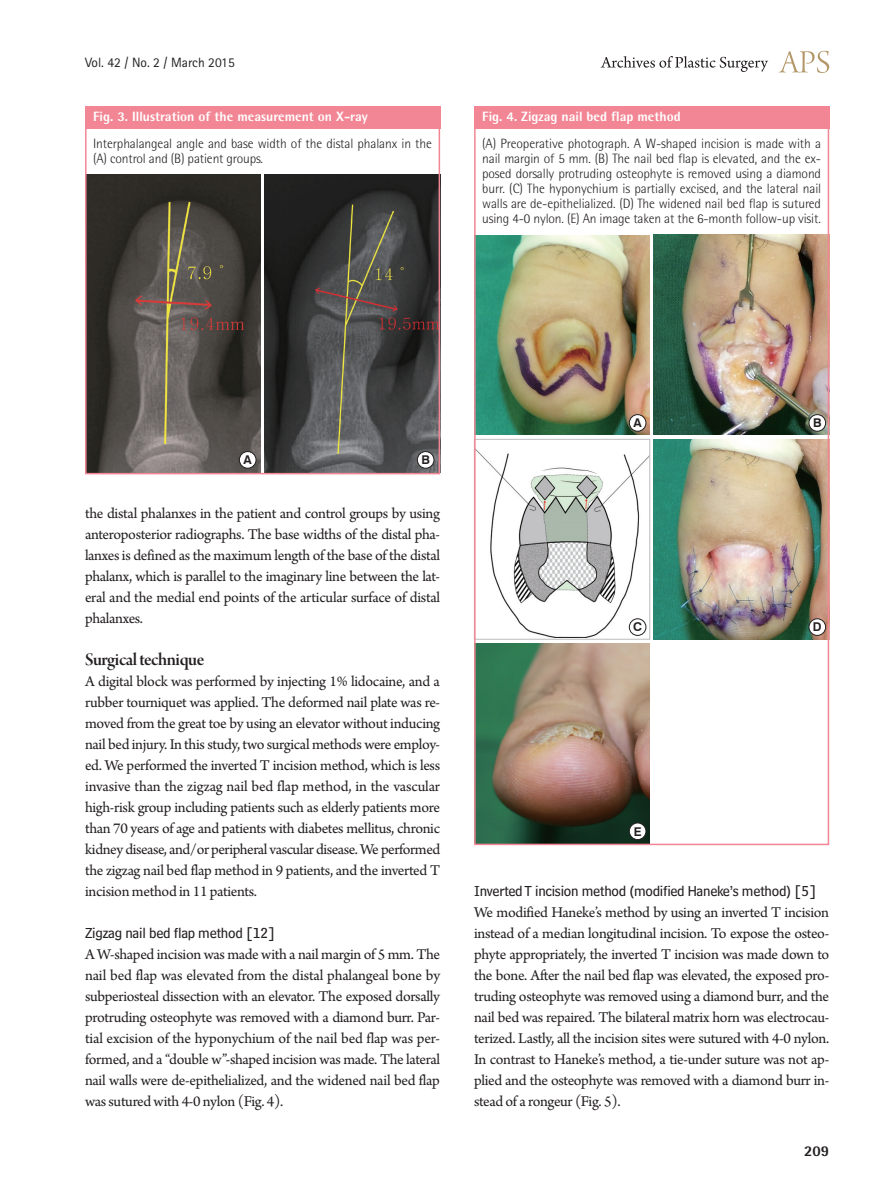
<style>
.page{position:relative;width:893px;height:1191px;background:#fff}
.page>*{position:absolute;margin:0;border:0;box-sizing:border-box;transform-origin:0 0}
.중제목{font:18.75px "Arno Pro Smbd Display";letter-spacing:-.025em;color:#231f20}
.본문{font:15.75px/21px "Arno Pro";letter-spacing:-.02em;color:#231f20;text-align:justify}
.소제목{font:15px "Bell Centennial Std Sub Capt";letter-spacing:-.02em;color:#231f20}
.t1{font:800 15px "Rotis Semi Sans Std";color:#231f20}
.그림설명{font:300 13.5px/15px "Rotis Semi Sans Std";letter-spacing:-.01em;color:#231f20}
.표그림제목{font:800 13.5px "Rotis Semi Sans Std";color:#fff}
.t2{font:13.5px "Rotis Sans Serif Std";color:#231f20}
.t3{font:700 12.15px "Swiss 721 BT";color:#231f20}
</style>
<div class="page">
<svg style="left:779px;top:51px;width:50px;height:22px"></svg>
<svg style="left:601px;top:56px;width:167px;height:16px"></svg>
<img style="left:88px;top:175px;width:172px;height:296px">
<img style="left:265px;top:175px;width:172px;height:296px">
<div style="left:85px;top:106px;width:355px;height:23px;background:#f38694"></div>
<div style="left:239px;top:451px;width:17px;height:17px;background:#fff;border-radius:50%"></div>
<div style="left:239px;top:451px;width:17px;height:17px;border:1px solid #231f20;border-radius:50%"></div>
<div style="left:417px;top:451px;width:17px;height:17px;background:#fff;border-radius:50%"></div>
<div style="left:417px;top:451px;width:17px;height:17px;border:1px solid #231f20;border-radius:50%"></div>
<div style="left:85px;top:106px;width:355px;height:368px;border:2px solid #f38694"></div>
<div style="left:474px;top:106px;width:355px;height:23px;background:#f38694"></div>
<img style="left:477px;top:235px;width:172px;height:200px">
<img style="left:654px;top:235px;width:172px;height:200px">
<img style="left:477px;top:450px;width:171px;height:187px">
<div style="left:474px;top:439px;width:176px;height:200px;border:1px solid #bcbdc0"></div>
<img style="left:477px;top:643px;width:173px;height:199px">
<img style="left:654px;top:439px;width:172px;height:200px">
<div style="left:629px;top:414px;width:17px;height:17px;background:#fff;border-radius:50%"></div>
<div style="left:629px;top:414px;width:17px;height:17px;border:1px solid #231f20;border-radius:50%"></div>
<div style="left:629px;top:619px;width:17px;height:16px;background:#fff;border-radius:50%"></div>
<div style="left:629px;top:618px;width:17px;height:17px;border:1px solid #231f20;border-radius:50%"></div>
<div style="left:629px;top:823px;width:17px;height:16px;background:#fff;border-radius:50%"></div>
<div style="left:629px;top:822px;width:17px;height:17px;border:1px solid #231f20;border-radius:50%"></div>
<div style="left:809px;top:414px;width:17px;height:17px;background:#fff;border-radius:50%"></div>
<div style="left:809px;top:414px;width:17px;height:17px;border:1px solid #231f20;border-radius:50%"></div>
<div style="left:809px;top:619px;width:17px;height:16px;background:#fff;border-radius:50%"></div>
<div style="left:809px;top:618px;width:17px;height:17px;border:1px solid #231f20;border-radius:50%"></div>
<div style="left:474px;top:106px;width:355px;height:739px;border:2px solid #f38694"></div>
<p class="t2" style="left:85px;top:54px;width:151px">Vol. 42 / No. 2 / March 2015</p>
<p class="표그림제목" style="left:93px;top:108px;width:276px">Fig. 3. Illustration of the measurement on X-ray</p>
<p class="그림설명" style="left:93px;top:136px;width:340px">Interphalangeal angle and base width of the distal phalanx in the (A) control and (B) patient groups.</p>
<p class="표그림제목" style="left:482px;top:108px;width:200px">Fig. 4. Zigzag nail bed flap method</p>
<p class="그림설명" style="left:482px;top:136px;width:341px;text-align:justify">(A) Preoperative photograph. A W-shaped incision is made with a nail margin of 5 mm. (B) The nail bed flap is elevated, and the ex&shy;posed dorsally protruding osteophyte is removed using a diamond burr. (C) The hyponychium is partially excised, and the lateral nail walls are de-epithelialized. (D) The widened nail bed flap is sutured using 4-0 nylon. (E) An image taken at the 6-month follow-up visit.</p>
<p class="t3" style="left:244px;top:452px;width:10px">A</p>
<p class="t3" style="left:421px;top:452px;width:10px">B</p>
<p class="본문" style="left:85px;top:504px;width:357px">the distal phalanxes in the patient and control groups by using anteroposterior radiographs. The base widths of the distal pha&shy;lanxes is defined as the maximum length of the base of the distal phalanx, which is parallel to the imaginary line between the lat&shy;eral and the medial end points of the articular surface of distal phalanxes.</p>
<p class="중제목" style="left:85px;top:649px;width:121px">Surgical technique</p>
<p class="본문" style="left:85px;top:672px;width:357px">A digital block was performed by injecting 1% lidocaine, and a rubber tourniquet was applied. The deformed nail plate was re&shy;moved from the great toe by using an elevator without inducing nail bed injury. In this study, two surgical methods were employ&shy;ed. We performed the inverted T incision method, which is less invasive than the zigzag nail bed flap method, in the vascular high-risk group including patients such as elderly patients more than 70 years of age and patients with diabetes mellitus, chronic kidney disease, and/or peripheral vascular disease. We performed the zigzag nail bed flap method in 9 patients, and the inverted T incision method in 11 patients.</p>
<p class="소제목" style="left:85px;top:924px;width:192px">Zigzag nail bed flap method [12]</p>
<p class="본문" style="left:85px;top:945px;width:357px">A W-shaped incision was made with a nail margin of 5 mm. The nail bed flap was elevated from the distal phalangeal bone by subperiosteal dissection with an elevator. The exposed dorsally protruding osteophyte was removed with a diamond burr. Par&shy;tial excision of the hyponychium of the nail bed flap was per&shy;formed, and a “double w”-shaped incision was made. The lateral nail walls were de-epithelialized, and the widened nail bed flap was sutured with 4-0 nylon (Fig. 4).</p>
<p class="t3" style="left:633px;top:415px;width:10px">A</p>
<p class="t3" style="left:633px;top:619px;width:10px">C</p>
<p class="t3" style="left:634px;top:824px;width:9px">E</p>
<p class="t3" style="left:813px;top:415px;width:10px">B</p>
<p class="t3" style="left:813px;top:619px;width:10px">D</p>
<p class="소제목" style="left:474px;top:882px;width:344px">Inverted T incision method (modified Haneke’s method) [5]</p>
<p class="본문" style="left:474px;top:903px;width:357px">We modified Haneke’s method by using an inverted T incision instead of a median longitudinal incision. To expose the osteo&shy;phyte appropriately, the inverted T incision was made down to the bone. After the nail bed flap was elevated, the exposed pro&shy;truding osteophyte was removed using a diamond burr, and the nail bed was repaired. The bilateral matrix horn was electrocau&shy;terized. Lastly, all the incision sites were sutured with 4-0 nylon.<br>In contrast to Haneke’s method, a tie-under suture was not ap&shy;plied and the osteophyte was removed with a diamond burr in&shy;stead of a rongeur (Fig. 5).</p>
<p class="t1" style="left:804px;top:1141px;width:27px">209</p>
</div>
